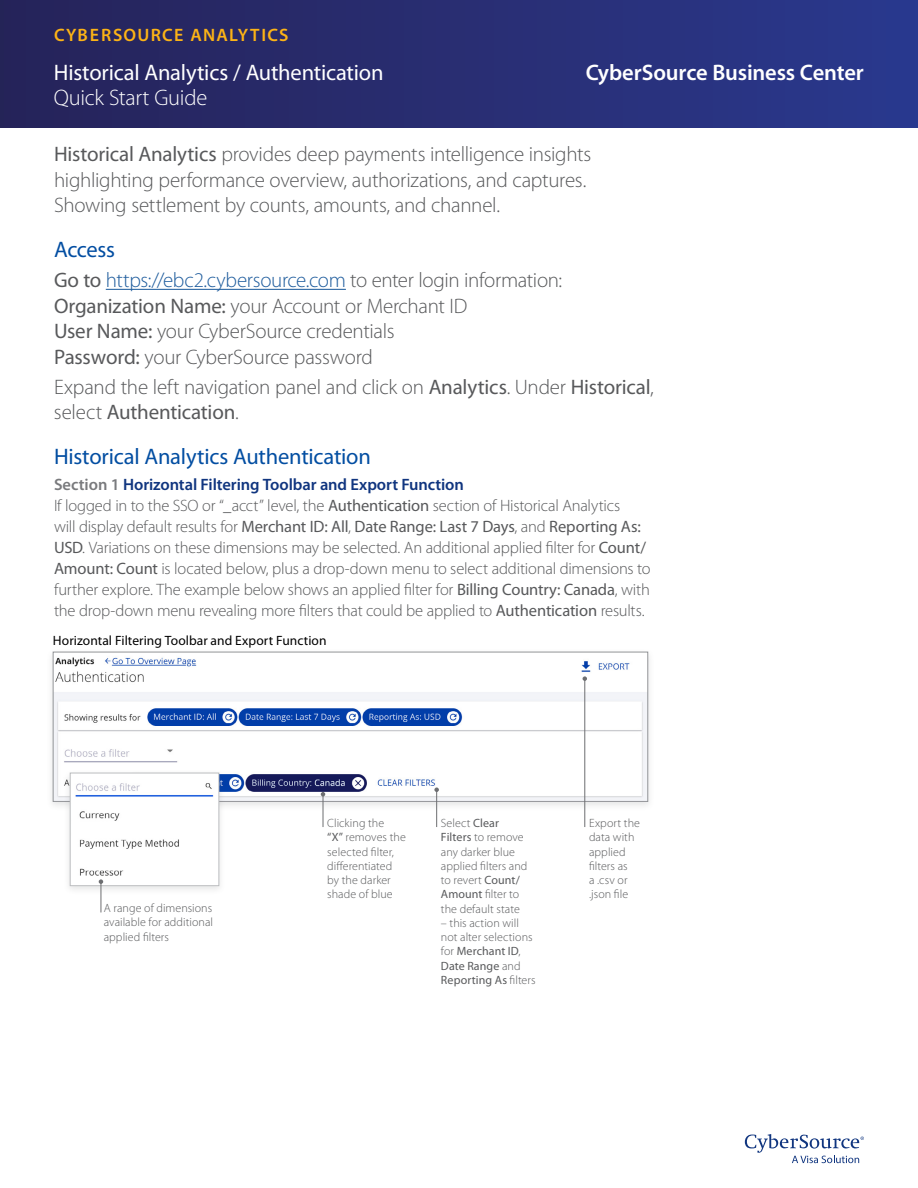
<style>
.page{position:relative;width:918px;height:1188px;background:#fff}
.page>*{position:absolute;margin:0;border:0;box-sizing:border-box;transform-origin:0 0}
.t1{font:22.5px "Myriad Pro";letter-spacing:-.01em;color:#034ea2}
.t2{font:22.5px "Myriad Pro";letter-spacing:-.01em;color:#fff}
.t3{font:600 22.5px "Myriad Pro";letter-spacing:-.005em;color:#fff}
.t4{font:300 22.5px "Myriad Pro";letter-spacing:-.01em;color:#fff}
.t5{font:300 21px/25.5px "Myriad Pro";letter-spacing:-.015em;color:#58595b}
.t6{font:600 18px "Myriad Pro";letter-spacing:.07em;color:#fcb316}
.t7{font:300 16.5px/21px "Myriad Pro";letter-spacing:-.01em;color:#58595b}
.t8{font:13.5px "Myriad Pro";letter-spacing:.005em;color:#000}
.t9{font:300 12px/14.2px "Myriad Pro";letter-spacing:.005em;color:#58595b}
.s1{font-weight:400}
.s2{color:#215e9e}
.s3{font-weight:600;color:#797a7d}
.s4{font-weight:600;color:#10357f}
</style>
<div class="page">
<svg style="left:745px;top:1134px;width:119px;height:29px"></svg>
<div style="left:0;top:0;width:918px;height:128px;background:linear-gradient(to right,#262358,#2a388d)"></div>
<div style="left:46px;top:648px;width:608px;height:163px;background:#58595b;opacity:.15"></div>
<img style="left:55px;top:654px;width:591px;height:146px">
<div style="left:53px;top:652px;width:595px;height:150px;border:1px solid #939598"></div>
<div style="left:64px;top:769px;width:162px;height:126px;background:#58595b;opacity:.15"></div>
<img style="left:72px;top:775px;width:145px;height:109px">
<div style="left:70px;top:773px;width:149px;height:113px;border:1px solid #bcbec0"></div>
<hr style="left:106px;top:289px;width:240px;height:1px;background:#215e9e">
<hr style="left:584px;top:679px;width:1px;height:148px;background:#6d6e71">
<svg style="left:583px;top:676px;width:4px;height:5px"></svg>
<hr style="left:436px;top:790px;width:1px;height:37px;background:#6d6e71">
<svg style="left:434px;top:788px;width:5px;height:4px"></svg>
<hr style="left:323px;top:794px;width:1px;height:33px;background:#6d6e71">
<svg style="left:321px;top:792px;width:4px;height:4px"></svg>
<hr style="left:101px;top:882px;width:1px;height:30px;background:#6d6e71">
<svg style="left:99px;top:879px;width:4px;height:5px"></svg>
<p class="t6" style="left:54px;top:23px;width:236px">CYBERSOURCE ANALYTICS</p>
<h1 class="t2" style="left:54px;top:58px;width:331px">Historical Analytics / Authentication</h1>
<h1 class="t3" style="left:586px;top:58px;width:280px">CyberSource Business Center</h1>
<h1 class="t4" style="left:54px;top:85px;width:155px">Quick Start Guide</h1>
<p class="t5" style="left:54px;top:142px;width:539px"><span class="s1">Historical Analytics</span> provides deep payments intelligence insights highlighting performance overview, authorizations, and captures.<br>Showing settlement by counts, amounts, and channel.</p>
<h1 class="t1" style="left:54px;top:236px;width:63px">Access</h1>
<p class="t5" style="left:54px;top:268px;width:510px"><span class="s1">Go to</span> <span class="s2">https://ebc2.cybersource.com</span> to enter login information:<br><span class="s1">Organization Name:</span> your Account or Merchant ID<br><span class="s1">User Name:</span> your CyberSource credentials<br><span class="s1">Password:</span> your CyberSource password</p>
<p class="t5" style="left:54px;top:374px;width:601px">Expand the left navigation panel and click on <span class="s1">Analytics</span>. Under <span class="s1">Historical</span>, select <span class="s1">Authentication</span>.</p>
<h1 class="t1" style="left:54px;top:443px;width:319px">Historical Analytics Authentication</h1>
<p class="t7" style="left:54px;top:474px;width:598px"><span class="s3">Section 1</span> <span class="s4">Horizontal Filtering Toolbar and Export Function<br></span>If logged in to the SSO or “_acct” level, the <span class="s1">Authentication</span> section of Historical Analytics<br>will display default results for <span class="s1">Merchant ID: All</span>, <span class="s1">Date Range: Last 7 Days</span>, and <span class="s1">Reporting As:<br>USD</span>. Variations on these dimensions may be selected. An additional applied filter for <span class="s1">Count/ Amount: Count</span> is located below, plus a drop-down menu to select additional dimensions to further explore. The example below shows an applied filter for <span class="s1">Billing Country: Canada</span>, with the drop-down menu revealing more filters that could be applied to <span class="s1">Authentication</span> results.</p>
<p class="t8" style="left:53px;top:632px;width:275px">Horizontal Filtering Toolbar and Export Function</p>
<p class="t9" style="left:104px;top:901px;width:111px;text-align:justify">A range of dimensions available for additional applied filters</p>
<p class="t9" style="left:327px;top:816px;width:80px">Clicking the<br><span class="s1">“X”</span> removes the selected filter, differentiated by the darker shade of blue</p>
<p class="t9" style="left:441px;top:816px;width:88px">Select <span class="s1">Clear<br>Filters</span> to remove any darker blue applied filters and to revert <span class="s1">Count/<br>Amount</span> filter to the default state</p>
<p class="t9" style="left:441px;top:916px;width:96px">– this action will not alter selections for <span class="s1">Merchant ID</span>,<br><span class="s1">Date Range</span> and<br><span class="s1">Reporting As</span> filters</p>
<p class="t9" style="left:589px;top:816px;width:53px">Export the data with applied filters as<br>a .csv or .json file</p>
</div>
